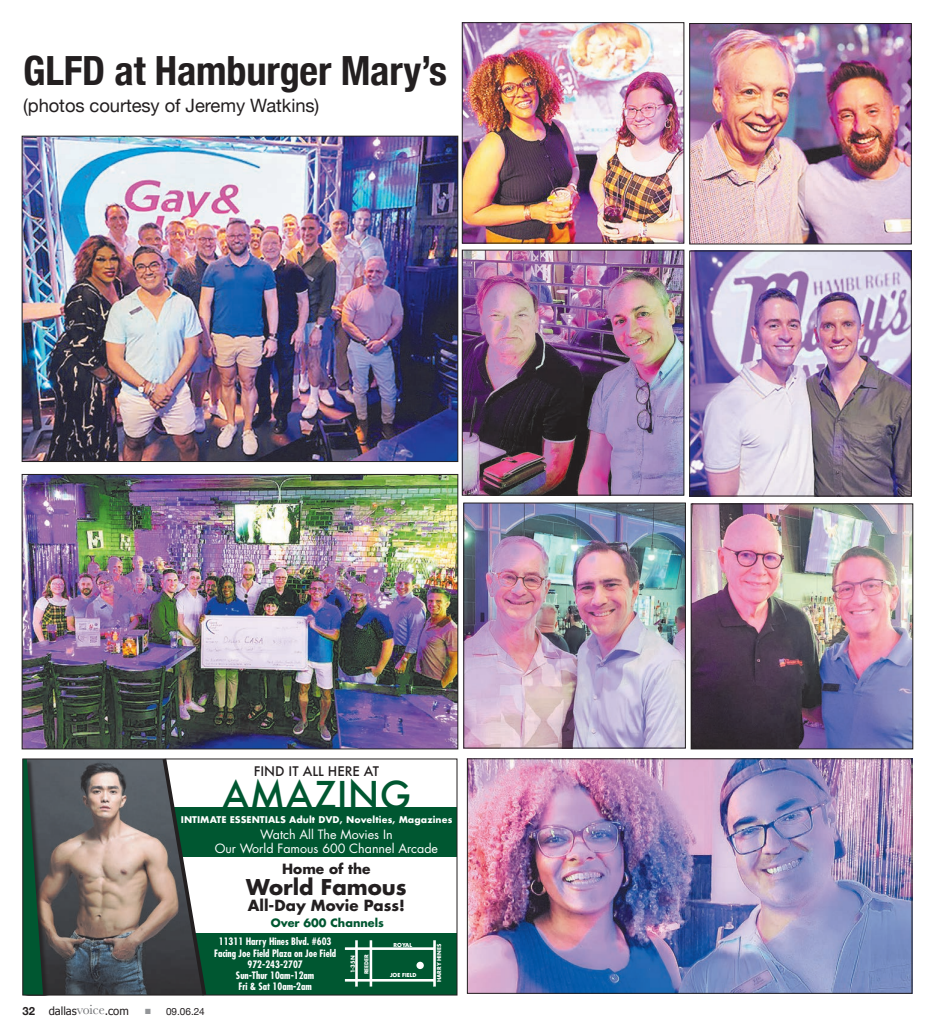
<style>
.page{position:relative;width:934px;height:1035px;background:#fff}
.page>*{position:absolute;margin:0;border:0;box-sizing:border-box;transform-origin:0 0}
.t1{font:700 condensed 40.25px "Helvetica Neue";letter-spacing:-.005em;color:#231f20}
.t2{font:500 37.5px "Futura";color:#005731}
.t3{font:700 21.25px "Futura Std";color:#231f20}
.t4{font:18.38px "Helvetica Neue";letter-spacing:-.005em;color:#231f20}
.t5{font:700 15px "Futura Std";color:#231f20}
.t6{font:700 13.75px "Futura Std";color:#231f20}
.t7{font:500 13px "Futura";color:#231f20}
.t8{font:12.5px/13.8px "Futura Std";color:#fff;text-align:center}
.t9{font:11.25px "Tahoma";letter-spacing:-.005em;color:#231f20}
.t10{font:700 11.25px "Futura Std";color:#005731}
.t11{font:700 condensed 10px/11.2px "Futura Std";color:#fff;text-align:center}
.t12{font:10px "Helvetica Neue";color:#231f20}
.t13{font:700 9px "Futura";letter-spacing:.005em;color:#fff}
.t14{font:700 5.38px "Futura Std";color:#fff}
.s1{font-family:"Helvetica Neue";font-weight:700}
.s2{font-family:"Baskerville";font-size:13.75px;color:#6c6d70}
.s3{color:#939598}
</style>
<div class="page">
<img style="left:24px;top:138px;width:432px;height:322px">
<div style="left:22px;top:136px;width:436px;height:326px;border:1px solid #231f20"></div>
<img style="left:464px;top:252px;width:218px;height:241px">
<div style="left:462px;top:250px;width:222px;height:245px;border:1px solid #231f20"></div>
<img style="left:469px;top:761px;width:441px;height:231px">
<div style="left:467px;top:759px;width:445px;height:235px;border:1px solid #231f20"></div>
<img style="left:24px;top:476px;width:432px;height:271px">
<div style="left:22px;top:474px;width:436px;height:275px;border:1px solid #231f20"></div>
<img style="left:464px;top:24px;width:218px;height:217px">
<div style="left:462px;top:22px;width:222px;height:221px;border:1px solid #231f20"></div>
<div style="left:134px;top:808px;width:323px;height:187px;background:#005731"></div>
<img style="left:344px;top:940px;width:92px;height:47px">
<div style="left:416px;top:962px;width:8px;height:7px;background:#fff;border-radius:50%"></div>
<div style="left:172px;top:857px;width:285px;height:76px;background:#fff"></div>
<img style="left:49px;top:761px;width:111px;height:232px">
<svg style="left:160px;top:761px;width:49px;height:232px"></svg>
<div style="left:23px;top:760px;width:26px;height:235px;background:#231f20;opacity:.75"></div>
<svg style="left:24px;top:761px;width:19px;height:232px;background:#1e503b"></svg>
<div style="left:22px;top:759px;width:435px;height:236px;border:1px solid #231f20"></div>
<img style="left:691px;top:253px;width:218px;height:241px">
<div style="left:689px;top:251px;width:222px;height:245px;border:1px solid #231f20"></div>
<img style="left:691px;top:25px;width:218px;height:217px">
<div style="left:689px;top:23px;width:222px;height:221px;border:1px solid #231f20"></div>
<img style="left:465px;top:505px;width:218px;height:241px">
<div style="left:463px;top:503px;width:222px;height:245px;border:1px solid #231f20"></div>
<img style="left:693px;top:506px;width:218px;height:241px">
<div style="left:691px;top:504px;width:222px;height:245px;border:1px solid #231f20"></div>
<h1 class="t1" style="left:23px;top:37px;width:425px">GLFD at Hamburger Mary’s</h1>
<h3 class="t4" style="left:23px;top:92px;width:298px">(photos courtesy of Jeremy Watkins)</h3>
<h3 class="t7" style="left:254px;top:763px;width:127px">FIND IT ALL HERE AT</h3>
<p class="t13" style="left:181px;top:813px;width:273px">INTIMATE ESSENTIALS Adult DVD, Novelties, Magazines</p>
<h2 class="t2" style="left:222px;top:769px;width:191px">AMAZING</h2>
<p class="t8" style="left:215px;top:828px;width:225px">Watch All The Movies In<br>Our World Famous 600 Channel Arcade</p>
<h3 class="t6" style="left:282px;top:860px;width:90px">Home of the</h3>
<h3 class="t3" style="left:246px;top:873px;width:162px">World Famous</h3>
<h3 class="t5" style="left:248px;top:896px;width:159px">All-Day Movie Pass!</h3>
<p class="t10" style="left:271px;top:915px;width:115px">Over 600 Channels</p>
<p class="t9" style="left:22px;top:1003px;width:108px"><span class="s1">32</span> dallas<span class="s2">voice</span>.com</p>
<p class="t12" style="left:145px;top:1004px;width:61px"><span class="s3">■</span> 09.06.24</p>
<p class="t11" style="left:214px;top:936px;width:124px">11311 Harry Hines Blvd. #603<br>Facing Joe Field Plaza on Joe Field<br>972-243-2707<br>Sun-Thur 10am-12am<br>Fri &amp; Sat 10am-2am</p>
<p class="t14" style="left:349px;top:973px;width:19px;rotate:-90deg">1-35N</p>
<p class="t14" style="left:363px;top:974px;width:22px;rotate:-90deg">REEDER</p>
<p class="t14" style="left:394px;top:941px;width:20px">ROYAL</p>
<p class="t14" style="left:436px;top:982px;width:40px;rotate:-90deg">HARRY HINES</p>
<p class="t14" style="left:390px;top:972px;width:28px">JOE FIELD</p>
</div>
